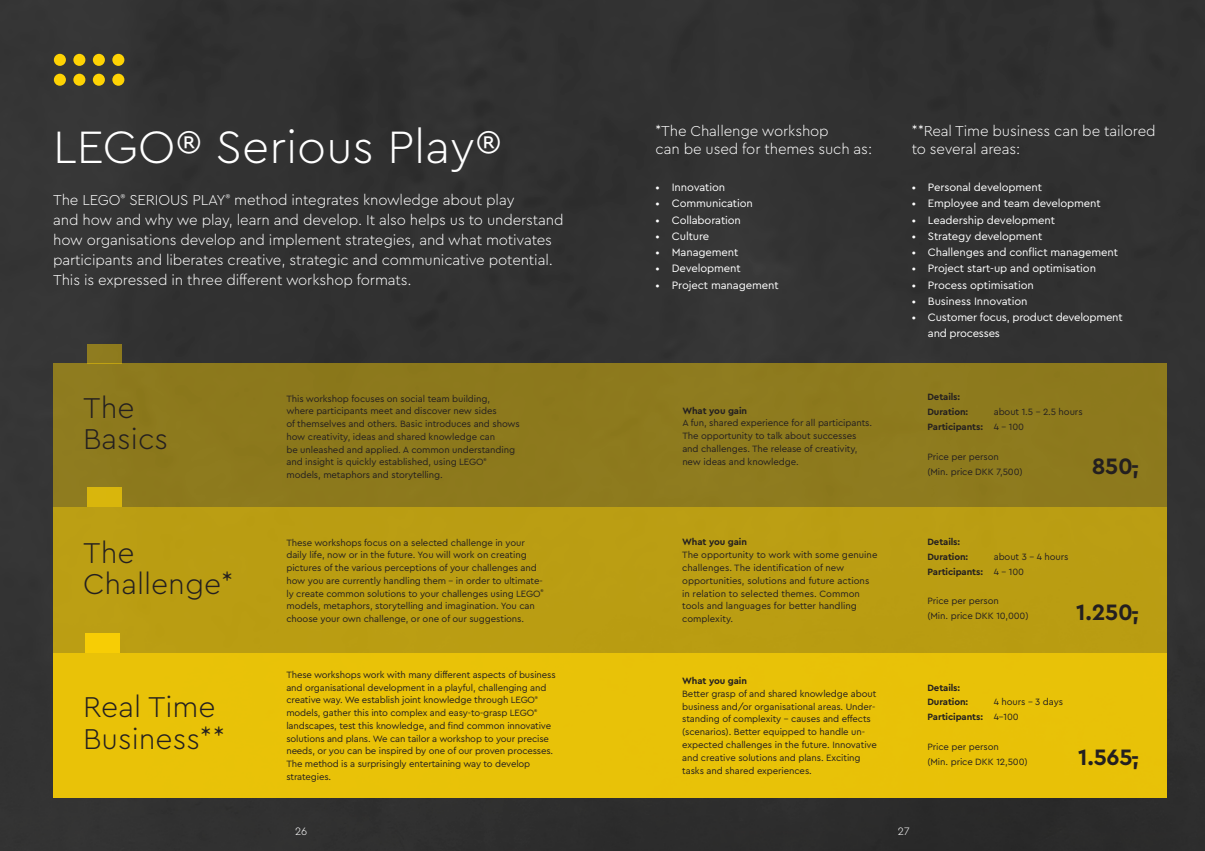
<style>
.page{position:relative;width:1205px;height:851px;background:#fff}
.page>*{position:absolute;margin:0;border:0;box-sizing:border-box;transform-origin:0 0}
.t1{font:300 47.5px "Cera Pro";color:#fff}
.t2{font:300 30px/32.5px "Cera Pro";color:#231f20}
.t3{font:700 23.38px "Cera Pro";letter-spacing:-.01em;color:#231f20}
.t4{font:300 15px/20px "Cera Pro";letter-spacing:-.01em;color:#fff}
.t5{font:11.25px/16.2px "Cera Pro";letter-spacing:-.01em;color:#fff}
.t6{font:300 11.25px "Cera Pro";color:#fff}
.t7{font:9.62px/12.8px "Cera Pro";letter-spacing:-.01em;color:#231f20}
.t8{font:700 9.62px "Cera Pro";letter-spacing:-.01em;color:#231f20}
.t9{font:9.5px/12.8px "Cera Pro";letter-spacing:-.01em;color:#231f20}
.s1{font-weight:400}
</style>
<div class="page">
<div style="left:0;top:0;width:1205px;height:850px;background:#313131"></div>
<div style="left:54px;top:54px;width:12px;height:12px;background:#fed304;border-radius:50%"></div>
<div style="left:73px;top:54px;width:12px;height:12px;background:#fed304;border-radius:50%"></div>
<div style="left:93px;top:54px;width:12px;height:12px;background:#fed304;border-radius:50%"></div>
<div style="left:112px;top:54px;width:12px;height:12px;background:#fed304;border-radius:50%"></div>
<div style="left:73px;top:74px;width:12px;height:12px;background:#fed304;border-radius:50%"></div>
<div style="left:93px;top:74px;width:12px;height:12px;background:#fed304;border-radius:50%"></div>
<div style="left:112px;top:74px;width:12px;height:12px;background:#fed304;border-radius:50%"></div>
<div style="left:54px;top:74px;width:12px;height:12px;background:#fed304;border-radius:50%"></div>
<div style="left:53px;top:363px;width:1113px;height:144px;background:#8d791d"></div>
<div style="left:53px;top:507px;width:1113px;height:145px;background:#ba9d13"></div>
<div style="left:53px;top:652px;width:1113px;height:145px;background:#e8c208"></div>
<div style="left:85px;top:633px;width:35px;height:19px;background:#f7cd05"></div>
<div style="left:87px;top:487px;width:34px;height:20px;background:#d9b60c"></div>
<div style="left:87px;top:344px;width:34px;height:19px;background:#8e7b1f"></div>
<p class="t1" style="left:53px;top:115px;width:451px">LEGO® Serious Play®</p>
<p class="t4" style="left:53px;top:190px;width:512px">The LEGO<sup>®</sup> SERIOUS PLAY<sup>®</sup> method integrates knowledge about play<br>and how and why we play, learn and develop. It also helps us to understand how organisations develop and implement strategies, and what motivates participants and liberates creative, strategic and communicative potential.<br>This is expressed in three different workshop formats.</p>
<p class="t2" style="left:83px;top:390px;width:53px">The</p>
<p class="t2" style="left:83px;top:421px;width:86px">Basics</p>
<p class="t2" style="left:83px;top:535px;width:53px">The</p>
<p class="t2" style="left:83px;top:566px;width:151px">Challenge*</p>
<p class="t2" style="left:83px;top:689px;width:143px">Real Time<br>Business**</p>
<p class="t9" style="left:286px;top:391px;width:235px">This workshop focuses on social team building, where participants meet and discover new sides<br>of themselves and others. Basic introduces and shows how creativity, ideas and shared knowledge can<br>be unleashed and applied. A common understanding and insight is quickly established, using LEGO<sup>® </sup>models, metaphors and storytelling.</p>
<p class="t9" style="left:286px;top:535px;width:259px">These workshops focus on a selected challenge in your daily life, now or in the future. You will work on creating pictures of the various perceptions of your challenges and how you are currently handling them – in order to ultimate&shy;ly create common solutions to your challenges using LEGO<sup>® </sup>models, metaphors, storytelling and imagination. You can choose your own challenge, or one of our suggestions.</p>
<p class="t9" style="left:286px;top:667px;width:271px">These workshops work with many different aspects of business and organisational development in a playful, challenging and creative way. We establish joint knowledge through LEGO<sup>® </sup>models, gather this into complex and easy-to-grasp LEGO<sup>® </sup>landscapes, test this knowledge, and find common innovative solutions and plans. We can tailor a workshop to your precise needs, or you can be inspired by one of our proven processes.<br>The method is a surprisingly entertaining way to develop strategies.</p>
<p class="t4" style="left:656px;top:122px;width:218px;line-height:17.5px">*The Challenge workshop<br>can be used for themes such as:</p>
<p class="t5" style="left:656px;top:179px;width:71px">• Innovation</p>
<p class="t5" style="left:656px;top:195px;width:99px">• Communication</p>
<p class="t5" style="left:656px;top:211px;width:87px">• Collaboration</p>
<p class="t5" style="left:656px;top:227px;width:55px">• Culture</p>
<p class="t5" style="left:656px;top:244px;width:84px">• Management</p>
<p class="t5" style="left:656px;top:260px;width:87px">• Development</p>
<p class="t5" style="left:656px;top:276px;width:124px">• Project management</p>
<p class="t8" style="left:682px;top:404px;width:66px">What you gain</p>
<p class="t7" style="left:682px;top:416px;width:191px">A fun, shared experience for all participants.<br>The opportunity to talk about successes and challenges. The release of creativity, new ideas and knowledge.</p>
<p class="t8" style="left:682px;top:535px;width:66px">What you gain</p>
<p class="t7" style="left:682px;top:548px;width:197px">The opportunity to work with some genuine challenges. The identification of new opportunities, solutions and future actions in relation to selected themes. Common tools and languages for better handling complexity.</p>
<p class="t8" style="left:682px;top:674px;width:66px">What you gain</p>
<p class="t7" style="left:682px;top:686px;width:196px">Better grasp of and shared knowledge about business and/or organisational areas. Under&shy;standing of complexity – causes and effects (scenarios). Better equipped to handle un&shy;expected challenges in the future. Innovative and creative solutions and plans. Exciting tasks and shared experiences.</p>
<p class="t4" style="left:912px;top:122px;width:246px;line-height:17.5px">**Real Time business can be tailored to several areas:</p>
<p class="t5" style="left:912px;top:179px;width:132px">• Personal development</p>
<p class="t5" style="left:912px;top:195px;width:191px">• Employee and team development</p>
<p class="t5" style="left:912px;top:211px;width:145px">• Leadership development</p>
<p class="t5" style="left:912px;top:227px;width:132px">• Strategy development</p>
<p class="t5" style="left:912px;top:244px;width:208px">• Challenges and conflict management</p>
<p class="t5" style="left:912px;top:260px;width:186px">• Project start-up and optimisation</p>
<p class="t5" style="left:912px;top:276px;width:124px">• Process optimisation</p>
<p class="t5" style="left:912px;top:292px;width:117px">• Business Innovation</p>
<p class="t5" style="left:928px;top:309px;width:196px;text-indent:-16px">• Customer focus, product development and processes</p>
<p class="t8" style="left:927px;top:390px;width:34px">Details:</p>
<p class="t8" style="left:927px;top:405px;width:42px">Duration:</p>
<p class="t7" style="left:994px;top:405px;width:90px">about 1.5 - 2.5 hours</p>
<p class="t8" style="left:927px;top:420px;width:98px">Participants: <span class="s1">4 - 100</span></p>
<p class="t7" style="left:927px;top:450px;width:73px">Price per person</p>
<p class="t7" style="left:927px;top:464px;width:97px">(Min. price DKK 7,500)</p>
<p class="t3" style="left:1091px;top:451px;width:49px">850,-</p>
<p class="t8" style="left:927px;top:535px;width:34px">Details:</p>
<p class="t8" style="left:927px;top:550px;width:42px">Duration:</p>
<p class="t7" style="left:994px;top:549px;width:76px">about 3 - 4 hours</p>
<p class="t8" style="left:927px;top:565px;width:98px">Participants: <span class="s1">4 - 100</span></p>
<p class="t7" style="left:927px;top:594px;width:73px">Price per person</p>
<p class="t7" style="left:927px;top:609px;width:103px">(Min. price DKK 10,000)</p>
<p class="t3" style="left:1076px;top:596px;width:64px">1.250,-</p>
<p class="t8" style="left:927px;top:680px;width:34px">Details:</p>
<p class="t8" style="left:927px;top:695px;width:42px">Duration:</p>
<p class="t7" style="left:994px;top:695px;width:71px">4 hours - 3 days</p>
<p class="t8" style="left:927px;top:710px;width:93px">Participants: <span class="s1">4-100</span></p>
<p class="t7" style="left:927px;top:740px;width:73px">Price per person</p>
<p class="t7" style="left:927px;top:754px;width:102px">(Min. price DKK 12,500)</p>
<p class="t3" style="left:1078px;top:741px;width:62px">1.565,-</p>
<p class="t6" style="left:295px;top:823px;width:14px">26</p>
<p class="t6" style="left:898px;top:823px;width:13px">27</p>
</div>
